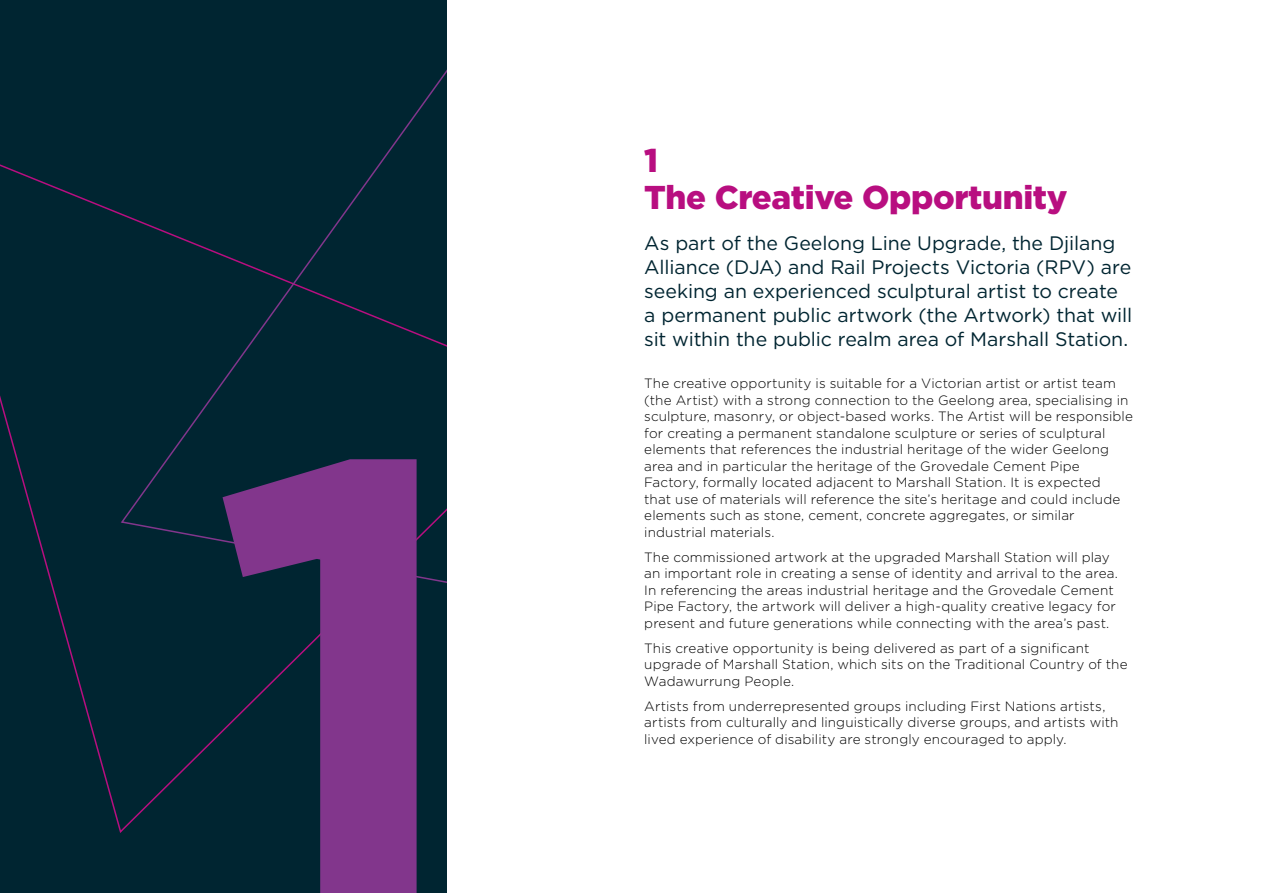
<style>
.page{position:relative;width:1263px;height:893px;background:#fff}
.page>*{position:absolute;margin:0;border:0;box-sizing:border-box;transform-origin:0 0}
.t1{font:900 33px/37.5px "Gotham";letter-spacing:-.01em;color:#b80e80}
.t2{font:19.5px/24px "Gotham";letter-spacing:-.005em;color:#002531}
.t3{font:300 13.5px/16.5px "Gotham";letter-spacing:.01em;color:#000}
</style>
<div class="page">
<div style="left:0;top:0;width:446px;height:893px;background:#002531"></div>
<svg style="left:0;top:164px;width:223px;height:669px"></svg>
<svg style="left:120px;top:71px;width:326px;height:590px"></svg>
<svg style="left:223px;top:459px;width:194px;height:434px;fill:#82368c"></svg>
<h1 class="t1" style="left:644px;top:141px;width:425px">1<br>The Creative Opportunity</h1>
<p class="t2" style="left:644px;top:231px;width:489px">As part of the Geelong Line Upgrade, the Djilang Alliance (DJA) and Rail Projects Victoria (RPV) are seeking an experienced sculptural artist to create a permanent public artwork (the Artwork) that will sit within the public realm area of Marshall Station.</p>
<p class="t3" style="left:644px;top:375px;width:490px">The creative opportunity is suitable for a Victorian artist or artist team (the Artist) with a strong connection to the Geelong area, specialising in sculpture, masonry, or object-based works. The Artist will be responsible for creating a permanent standalone sculpture or series of sculptural elements that references the industrial heritage of the wider Geelong area and in particular the heritage of the Grovedale Cement Pipe Factory, formally located adjacent to Marshall Station. It is expected<br>that use of materials will reference the site’s heritage and could include elements such as stone, cement, concrete aggregates, or similar industrial materials.</p>
<p class="t3" style="left:644px;top:549px;width:475px">The commissioned artwork at the upgraded Marshall Station will play an important role in creating a sense of identity and arrival to the area.<br>In referencing the areas industrial heritage and the Grovedale Cement Pipe Factory, the artwork will deliver a high-quality creative legacy for present and future generations while connecting with the area’s past.</p>
<p class="t3" style="left:644px;top:640px;width:485px">This creative opportunity is being delivered as part of a significant upgrade of Marshall Station, which sits on the Traditional Country of the<br>Wadawurrung People.</p>
<p class="t3" style="left:644px;top:698px;width:476px">Artists from underrepresented groups including First Nations artists, artists from culturally and linguistically diverse groups, and artists with lived experience of disability are strongly encouraged to apply.</p>
</div>
